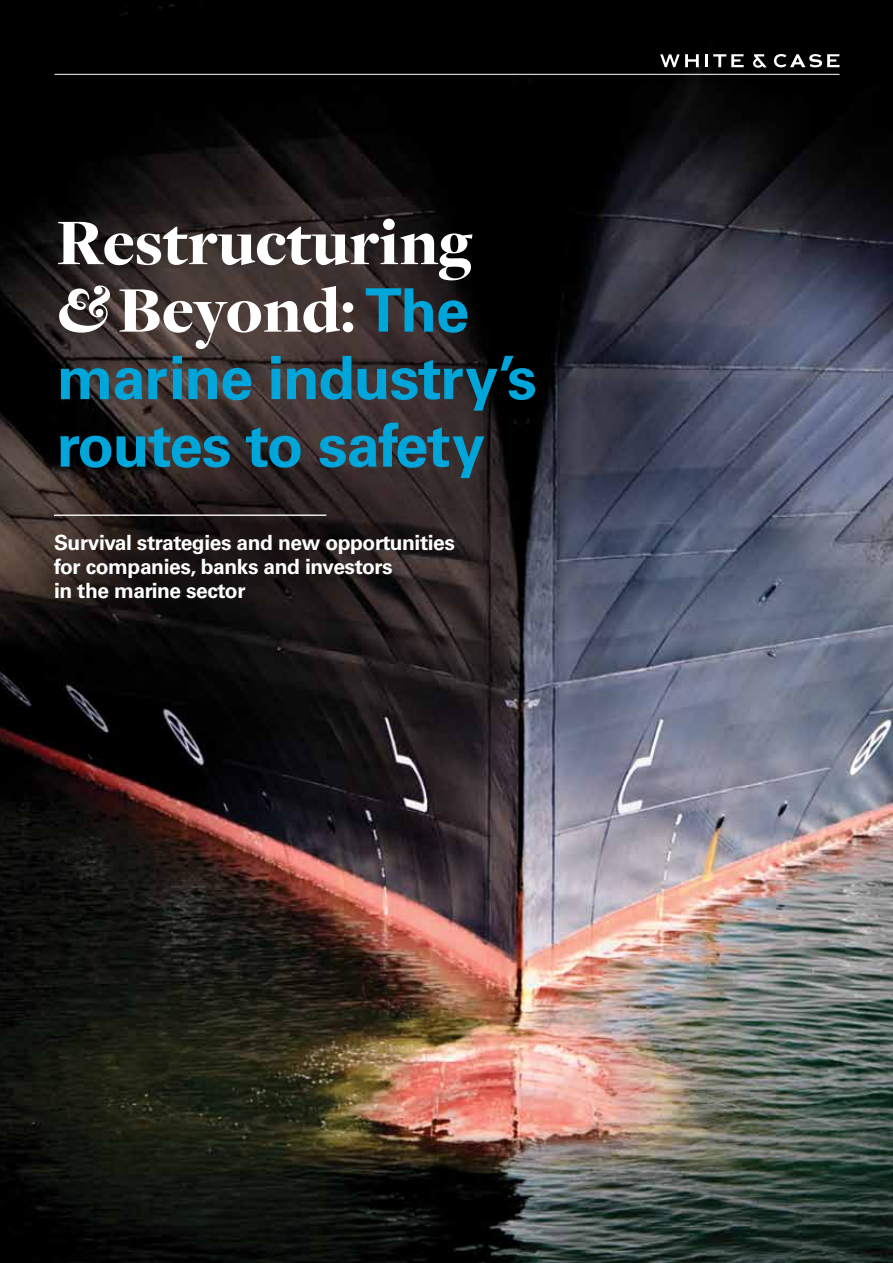
<style>
.page{position:relative;width:893px;height:1263px;background:#fff}
.page>*{position:absolute;margin:0;border:0;box-sizing:border-box;transform-origin:0 0}
.t1{font:900 67.5px/67.5px "Freight Display";color:#fff}
.t2{font:700 60px/67.5px "Univers LT Pro 65";letter-spacing:-.02em;color:#00a5d9}
.t3{font:700 21px/24px "Univers LT Pro 65";letter-spacing:-.02em;color:#fff}
.s1{font-style:italic}
.s2{font-family:"Univers LT Pro 65";font-weight:700;font-size:60px;color:#00a5d9}
</style>
<div class="page">
<img style="left:0;top:0;width:893px;height:1263px">
<svg style="left:753px;top:54px;width:14px;height:14px"></svg>
<svg style="left:660px;top:54px;width:39px;height:13px"></svg>
<svg style="left:705px;top:54px;width:39px;height:13px"></svg>
<svg style="left:774px;top:54px;width:65px;height:13px"></svg>
<hr style="left:55px;top:74px;width:784px;height:1px;background:#fff">
<hr style="left:54px;top:514px;width:272px;height:2px;background:#fff">
<h1 class="t1" style="left:57px;top:210px;width:417px">Restructuring <span class="s1">&amp;</span> Beyond: <span class="s2">The</span></h1>
<h2 class="t2" style="left:57px;top:344px;width:482px">marine industry’s routes to safety</h2>
<p class="t3" style="left:54px;top:530px;width:402px">Survival strategies and new opportunities for companies, banks and investors<br>in the marine sector</p>
</div>
